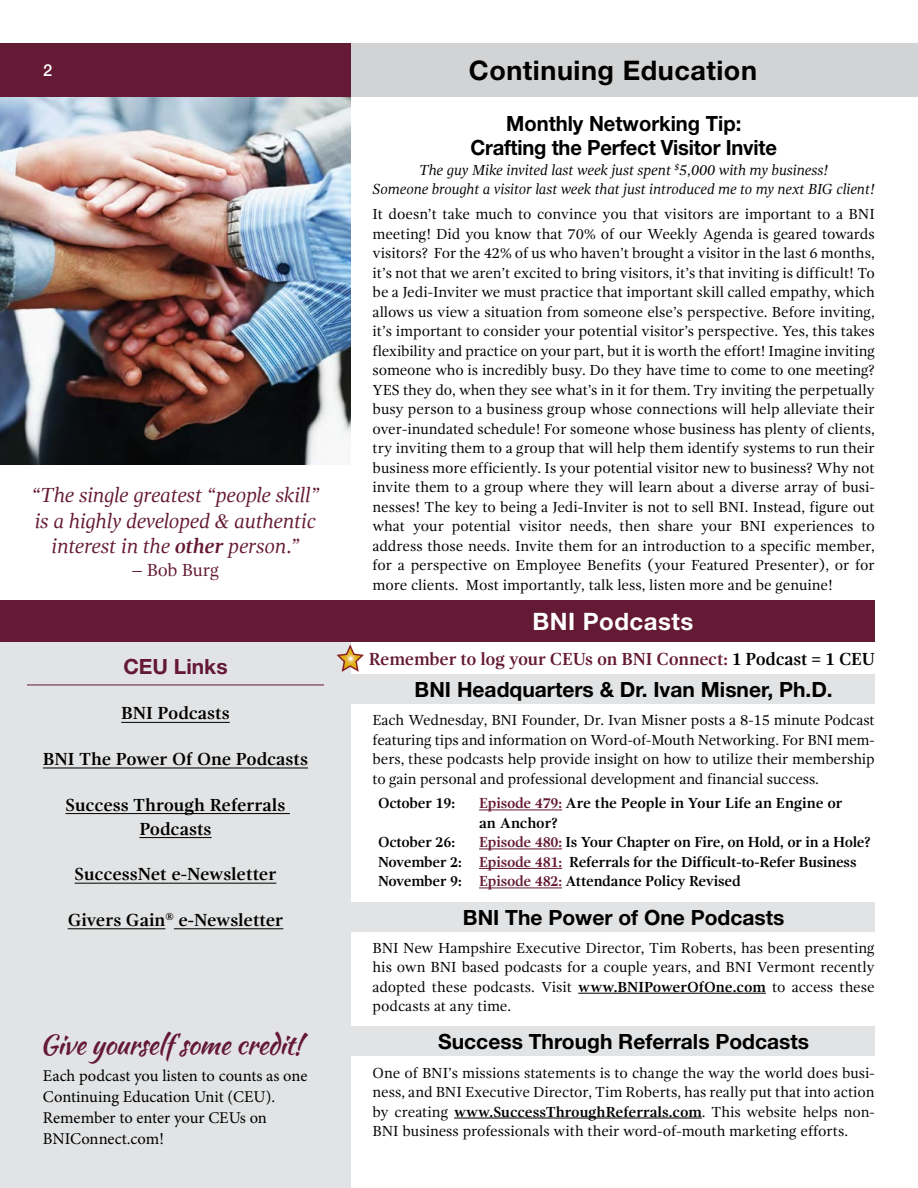
<style>
.page{position:relative;width:918px;height:1188px;background:#fff}
.page>*{position:absolute;margin:0;border:0;box-sizing:border-box;transform-origin:0 0}
.t1{font:27px "Kaushan Script";letter-spacing:-.015em;color:#641934}
.t2{font:700 27px "Helvetica Neue";letter-spacing:.02em;color:#000}
.t3{font:700 24px "Helvetica Neue";letter-spacing:.02em;color:#fff}
.t4{font:700 21px "Helvetica Neue";color:#000}
.t5{font:italic 21px/25.5px "Gandhi Serif";letter-spacing:-.01em;color:#641934;text-align:center}
.t6{font:700 21px/24px "Helvetica Neue";color:#000;text-align:center;scale:.96 1}
.t7{font:700 21px "Helvetica Neue";color:#641934}
.t8{font:700 18px/24px "Gandhi Serif";color:#000;text-align:center}
.t9{font:700 18px "Gandhi Serif";letter-spacing:-.01em;color:#641934}
.t10{font:18px "Gandhi Serif";letter-spacing:-.01em;color:#641934}
.t11{font:16.5px/21px "Minion Pro";color:#000}
.t12{font:500 16.5px "Helvetica Neue";color:#fff}
.t13{font:15px/19.5px "Gandhi Serif";letter-spacing:-.005em;color:#000;text-align:justify}
.t14{font:700 15px/19.5px "Gandhi Serif";letter-spacing:-.01em;color:#000}
.t15{font:italic 15px/19.5px "Gandhi Serif";letter-spacing:-.005em;color:#000;text-align:center}
.s1{font-weight:700}
.s2{color:#000}
.s3{color:#641934}
</style>
<div class="page">
<div style="left:341px;top:902px;width:534px;height:29px;background:#e2e3e4"></div>
<div style="left:351px;top:674px;width:524px;height:30px;background:#e2e3e4"></div>
<div style="left:342px;top:1027px;width:533px;height:29px;background:#e2e3e4"></div>
<div style="left:0;top:641px;width:351px;height:547px;background:#e2e3e4"></div>
<hr style="left:27px;top:685px;width:297px;height:1px;background:#641934">
<hr style="left:121px;top:722px;width:109px;height:1px;background:#000">
<hr style="left:43px;top:768px;width:265px;height:1px;background:#000">
<hr style="left:66px;top:813px;width:224px;height:1px;background:#000">
<hr style="left:139px;top:837px;width:73px;height:1px;background:#000">
<hr style="left:75px;top:883px;width:201px;height:1px;background:#000">
<hr style="left:68px;top:928px;width:97px;height:1px;background:#000">
<hr style="left:174px;top:928px;width:109px;height:1px;background:#000">
<img style="left:0;top:97px;width:351px;height:367px">
<div style="left:0;top:43px;width:351px;height:54px;background:#641934"></div>
<div style="left:0;top:600px;width:875px;height:41px;background:#641934"></div>
<div style="left:351px;top:43px;width:567px;height:54px;background:#d1d3d4"></div>
<hr style="left:479px;top:810px;width:83px;height:1px;background:#641934">
<hr style="left:479px;top:849px;width:83px;height:1px;background:#641934">
<hr style="left:479px;top:868px;width:83px;height:1px;background:#641934">
<hr style="left:479px;top:888px;width:83px;height:1px;background:#641934">
<hr style="left:578px;top:993px;width:188px;height:1px;background:#000">
<hr style="left:454px;top:1118px;width:248px;height:1px;background:#000">
<svg style="left:336px;top:644px;width:28px;height:28px"></svg>
<p class="t12" style="left:43px;top:60px;width:11px">2</p>
<h1 class="t2" style="left:469px;top:53px;width:290px">Continuing Education</h1>
<h3 class="t5" style="left:32px;top:482px;width:289px">“The single greatest “people skill” is a highly developed &amp; authentic interest in the <span class="s1">other</span> person.”</h3>
<p class="t10" style="left:132px;top:559px;width:89px">– Bob Burg</p>
<h3 class="t7" style="left:123px;top:653px;width:106px">CEU Links</h3>
<p class="t8" style="left:121px;top:701px;width:110px">BNI Podcasts</p>
<p class="t8" style="left:43px;top:747px;width:267px">BNI The Power Of One Podcasts</p>
<p class="t8" style="left:66px;top:793px;width:221px">Success Through Referrals<br>Podcasts</p>
<p class="t8" style="left:75px;top:862px;width:203px">SuccessNet e-Newsletter</p>
<p class="t8" style="left:68px;top:908px;width:217px">Givers Gain<sup>®</sup> e-Newsletter</p>
<h1 class="t1" style="left:40px;top:1024px;width:264px">Give yourself some credit!</h1>
<p class="t11" style="left:43px;top:1065px;width:266px">Each podcast you listen to counts as one<br>Continuing Education Unit (CEU).<br>Remember to enter your CEUs on<br>BNIConnect.com!</p>
<h3 class="t6" style="left:470px;top:111px;width:321px">Monthly Networking Tip:<br>Crafting the Perfect Visitor Invite</h3>
<p class="t15" style="left:373px;top:160px;width:504px">The guy Mike invited last week just spent <sup>$</sup>5,000 with my business!<br>Someone brought a visitor last week that just introduced me to my next BIG client!</p>
<p class="t13" style="left:373px;top:204px;width:504px">It doesn’t take much to convince you that visitors are important to a BNI meeting! Did you know that 70% of our Weekly Agenda is geared towards visitors? For the 42% of us who haven’t brought a visitor in the last 6 months, it’s not that we aren’t excited to bring visitors, it’s that inviting is difficult! To be a Jedi-Inviter we must practice that important skill called empathy, which allows us view a situation from someone else’s perspective. Before inviting, it’s important to consider your potential visitor’s perspective. Yes, this takes flexibility and practice on your part, but it is worth the effort! Imagine inviting someone who is incredibly busy. Do they have time to come to one meeting?<br>YES they do, when they see what’s in it for them. Try inviting the perpetually busy person to a business group whose connections will help alleviate their over-inundated schedule! For someone whose business has plenty of clients, try inviting them to a group that will help them identify systems to run their business more efficiently. Is your potential visitor new to business? Why not invite them to a group where they will learn about a diverse array of busi&shy;nesses! The key to being a Jedi-Inviter is not to sell BNI. Instead, figure out what your potential visitor needs, then share your BNI experiences to address those needs. Invite them for an introduction to a specific member, for a perspective on Employee Benefits (your Featured Presenter), or for more clients. Most importantly, talk less, listen more and be genuine!</p>
<h2 class="t3" style="left:532px;top:606px;width:162px">BNI Podcasts</h2>
<p class="t9" style="left:369px;top:648px;width:508px">Remember to log your CEUs on BNI Connect: <span class="s2">1 Podcast = 1 CEU</span></p>
<h3 class="t4" style="left:415px;top:676px;width:420px">BNI Headquarters &amp; Dr. Ivan Misner, Ph.D.</h3>
<p class="t13" style="left:373px;top:710px;width:504px">Each Wednesday, BNI Founder, Dr. Ivan Misner posts a 8-15 minute Podcast featuring tips and information on Word-of-Mouth Networking. For BNI mem&shy;bers, these podcasts help provide insight on how to utilize their membership to gain personal and professional development and financial success.</p>
<p class="t14" style="left:378px;top:794px;width:79px">October 19:</p>
<p class="t14" style="left:479px;top:794px;width:365px"><span class="s3">Episode 479:</span> Are the People in Your Life an Engine or an Anchor?</p>
<p class="t14" style="left:378px;top:833px;width:79px">October 26:</p>
<p class="t14" style="left:378px;top:833px;width:494px;text-indent:101px"><span class="s3">Episode 480:</span> Is Your Chapter on Fire, on Hold, or in a Hole?<br>November 2: <span class="s3">Episode 481:</span> Referrals for the Difficult-to-Refer Business<br>November 9: <span class="s3">Episode 482:</span> Attendance Policy Revised</p>
<h3 class="t4" style="left:463px;top:904px;width:323px">BNI The Power of One Podcasts</h3>
<p class="t13" style="left:373px;top:938px;width:504px">BNI New Hampshire Executive Director, Tim Roberts, has been presenting his own BNI based podcasts for a couple years, and BNI Vermont recently adopted these podcasts. Visit <span class="s1">www.BNIPowerOfOne.com</span> to access these podcasts at any time.</p>
<h3 class="t4" style="left:438px;top:1029px;width:373px">Success Through Referrals Podcasts</h3>
<p class="t13" style="left:373px;top:1063px;width:504px">One of BNI’s missions statements is to change the way the world does busi&shy;ness, and BNI Executive Director, Tim Roberts, has really put that into action by creating <span class="s1">www.SuccessThroughReferrals.com</span>. This website helps non-BNI business professionals with their word-of-mouth marketing efforts.</p>
</div>
